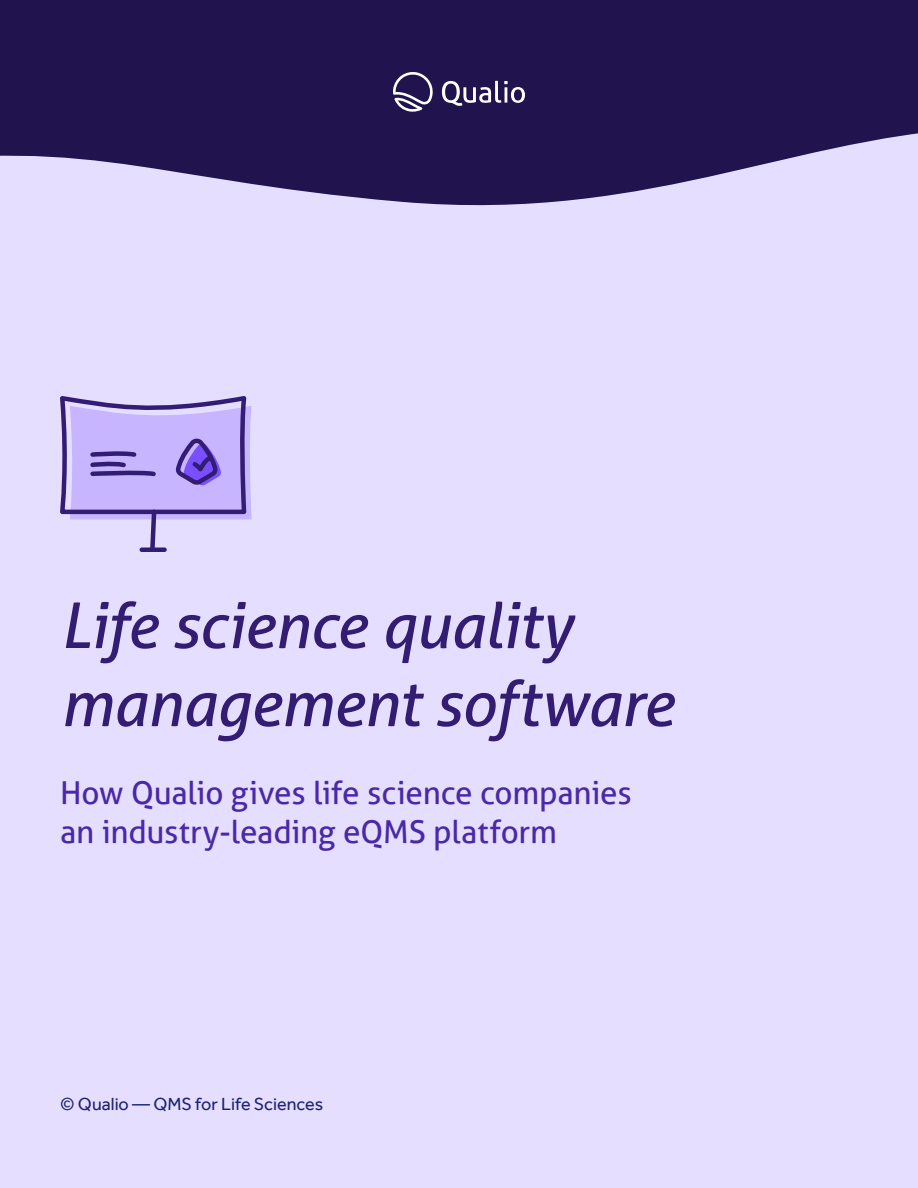
<style>
.page{position:relative;width:918px;height:1188px;background:#e6deff}
.page>*{position:absolute;margin:0;border:0;box-sizing:border-box;transform-origin:0 0}
.t1{font:italic 63px/78px "Aller";letter-spacing:-.015em;color:#321d73}
.t2{font:31.5px/39px "Aller";letter-spacing:-.005em;color:#4929a6}
.t3{font:18px "Effra";color:#1d2473}
</style>
<div class="page">
<svg style="left:0;top:0;width:918px;height:206px;background:#3c2e65"></svg>
<svg style="left:442px;top:81px;width:83px;height:26px;background:#615780"></svg>
<svg style="left:393px;top:71px;width:41px;height:41px;background:#584e79"></svg>
<svg style="left:60px;top:396px;width:192px;height:156px"></svg>
<h1 class="t1" style="left:60px;top:586px;width:615px">Life science quality management software</h1>
<p class="t2" style="left:60px;top:773px;width:573px">How Qualio gives life science companies an industry-leading eQMS platform</p>
<p class="t3" style="left:60px;top:1093px;width:265px">© Qualio — QMS for Life Sciences</p>
</div>
